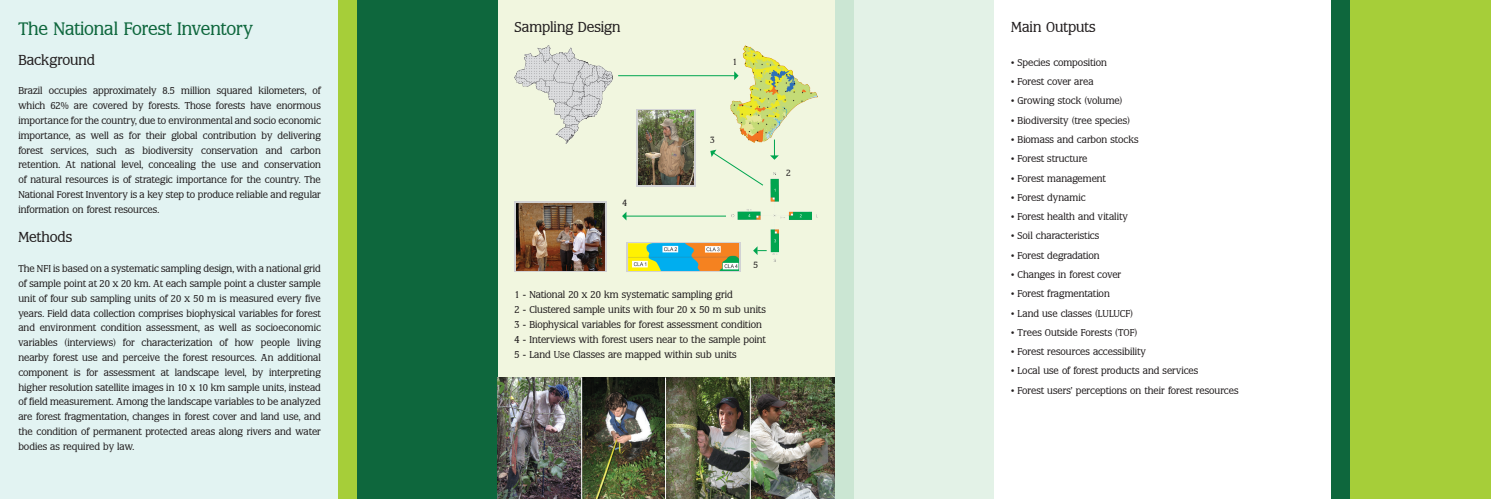
<style>
.page{position:relative;width:1491px;height:499px;background:#fff}
.page>*{position:absolute;margin:0;border:0;box-sizing:border-box;transform-origin:0 0}
.t1{font:17.5px "Marlon Book DB Normal";letter-spacing:-.005em;color:#0e673d}
.Body_Text_3{font:14px "Marlon Book DB Normal";color:#231f20}
.Body_Text_3-2{font:9.62px/14.8px "Marlon Book DB Normal";letter-spacing:.005em;color:#231f20;text-align:justify}
.heading_3{font:9.62px "Marlon Book DB Normal";letter-spacing:.005em;color:#231f20}
.t2{font:8.75px "Marlon Book DB Normal";color:#231f20}
</style>
<div class="page">
<div style="left:497px;top:0;width:337px;height:498px;background:#f1f6df"></div>
<div style="left:0;top:0;width:338px;height:498px;background:#e2f3f2"></div>
<div style="left:1339px;top:0;width:151px;height:498px;background:#a6ce39"></div>
<div style="left:1330px;top:0;width:19px;height:498px;background:#0e673d"></div>
<div style="left:347px;top:0;width:150px;height:498px;background:#0e673d"></div>
<div style="left:338px;top:0;width:19px;height:498px;background:#a6ce39"></div>
<div style="left:843px;top:0;width:150px;height:498px;background:#e3f2e7"></div>
<div style="left:834px;top:0;width:19px;height:498px;background:#cbe6d3"></div>
<img style="left:497px;top:377px;width:337px;height:121px">
<hr style="left:581px;top:377px;width:1px;height:121px;background:#fff">
<hr style="left:665px;top:377px;width:1px;height:121px;background:#fff">
<hr style="left:749px;top:377px;width:1px;height:121px;background:#fff">
<svg style="left:636px;top:109px;width:59px;height:77px"></svg>
<img style="left:638px;top:110px;width:55px;height:75px">
<svg style="left:514px;top:202px;width:92px;height:70px"></svg>
<img style="left:516px;top:203px;width:89px;height:67px">
<svg style="left:626px;top:242px;width:114px;height:30px"></svg>
<img style="left:628px;top:243px;width:110px;height:27px">
<svg style="left:770px;top:142px;width:8px;height:18px"></svg>
<svg style="left:710px;top:149px;width:34px;height:23px"></svg>
<hr style="left:625px;top:215px;width:101px;height:1px;background:#00a54f">
<svg style="left:622px;top:212px;width:4px;height:8px"></svg>
<img style="left:730px;top:46px;width:87px;height:96px">
<img style="left:515px;top:46px;width:98px;height:97px">
<img style="left:731px;top:172px;width:86px;height:89px">
<svg style="left:753px;top:246px;width:13px;height:9px"></svg>
<hr style="left:618px;top:75px;width:117px;height:1px;background:#00a54f">
<svg style="left:734px;top:71px;width:4px;height:9px"></svg>
<p class="t1" style="left:18px;top:18px;width:236px">The National Forest Inventory</p>
<p class="Body_Text_3" style="left:18px;top:51px;width:78px">Background</p>
<p class="Body_Text_3-2" style="left:18px;top:83px;width:304px">Brazil occupies approximately 8.5 million squared kilometers, of which 62% are covered by forests. Those forests have enormous importance for the country, due to environmental and socio economic importance, as well as for their global contribution by delivering forest services, such as biodiversity conservation and carbon retention. At national level, concealing the use and conservation of natural resources is of strategic importance for the country. The National Forest Inventory is a key step to produce reliable and regular information on forest resources.</p>
<p class="Body_Text_3" style="left:18px;top:229px;width:55px">Methods</p>
<p class="Body_Text_3-2" style="left:18px;top:261px;width:304px">The NFI is based on a systematic sampling design, with a national grid of sample point at 20 x 20 km. At each sample point a cluster sample unit of four sub sampling units of 20 x 50 m is measured every five years. Field data collection comprises biophysical variables for forest and environment condition assessment, as well as socioeconomic variables (interviews) for characterization of how people living nearby forest use and perceive the forest resources. An additional component is for assessment at landscape level, by interpreting higher resolution satellite images in 10 x 10 km sample units, instead of field measurement. Among the landscape variables to be analyzed are forest fragmentation, changes in forest cover and land use, and the condition of permanent protected areas along rivers and water bodies as required by law.</p>
<p class="Body_Text_3" style="left:514px;top:18px;width:107px">Sampling Design</p>
<p class="t2" style="left:732px;top:56px;width:6px">1</p>
<p class="t2" style="left:622px;top:197px;width:6px">4</p>
<p class="t2" style="left:710px;top:134px;width:6px">3</p>
<p class="t2" style="left:786px;top:167px;width:6px">2</p>
<p class="t2" style="left:753px;top:260px;width:6px">5</p>
<p class="Body_Text_3-2" style="left:514px;top:287px;width:219px">1 - National 20 x 20 km systematic sampling grid</p>
<p class="Body_Text_3-2" style="left:514px;top:302px;width:253px">2 - Clustered sample units with four 20 x 50 m sub units</p>
<p class="Body_Text_3-2" style="left:514px;top:317px;width:249px">3 - Biophysical variables for forest assessment condition</p>
<p class="Body_Text_3-2" style="left:514px;top:331px;width:252px">4 - Interviews with forest users near to the sample point</p>
<p class="Body_Text_3-2" style="left:514px;top:346px;width:223px">5 - Land Use Classes are mapped within sub units</p>
<p class="Body_Text_3" style="left:1011px;top:18px;width:86px">Main Outputs</p>
<p class="heading_3" style="left:1011px;top:57px;width:97px">• Species composition</p>
<p class="Body_Text_3-2" style="left:1011px;top:74px;width:84px">• Forest cover area</p>
<p class="Body_Text_3-2" style="left:1011px;top:93px;width:113px">• Growing stock (volume)</p>
<p class="Body_Text_3-2" style="left:1011px;top:113px;width:120px">• Biodiversity (tree species)</p>
<p class="Body_Text_3-2" style="left:1011px;top:132px;width:129px">• Biomass and carbon stocks</p>
<p class="Body_Text_3-2" style="left:1011px;top:151px;width:78px">• Forest structure</p>
<p class="Body_Text_3-2" style="left:1011px;top:170px;width:96px">• Forest management</p>
<p class="Body_Text_3-2" style="left:1011px;top:190px;width:76px">• Forest dynamic</p>
<p class="Body_Text_3-2" style="left:1011px;top:209px;width:118px">• Forest health and vitality</p>
<p class="Body_Text_3-2" style="left:1011px;top:228px;width:90px">• Soil characteristics</p>
<p class="Body_Text_3-2" style="left:1011px;top:247px;width:90px">• Forest degradation</p>
<p class="Body_Text_3-2" style="left:1011px;top:267px;width:111px">• Changes in forest cover</p>
<p class="Body_Text_3-2" style="left:1011px;top:286px;width:100px">• Forest fragmentation</p>
<p class="Body_Text_3-2" style="left:1011px;top:305px;width:123px">• Land use classes (LULUCF)</p>
<p class="Body_Text_3-2" style="left:1011px;top:324px;width:128px">• Trees Outside Forests (TOF)</p>
<p class="Body_Text_3-2" style="left:1011px;top:344px;width:136px">• Forest resources accessibility</p>
<p class="Body_Text_3-2" style="left:1011px;top:363px;width:188px">• Local use of forest products and services</p>
<p class="Body_Text_3-2" style="left:1011px;top:382px;width:229px">• Forest users’ perceptions on their forest resources</p>
</div>
